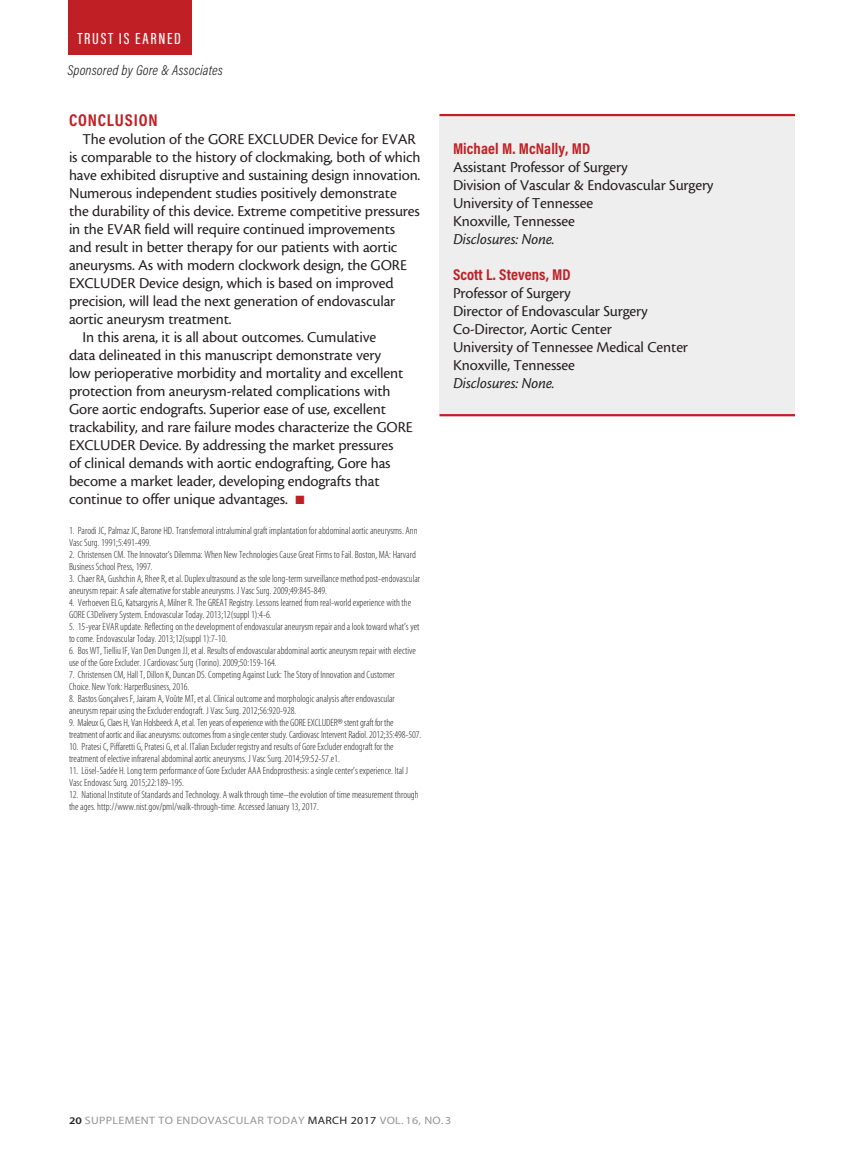
<style>
.page{position:relative;width:864px;height:1161px;background:#fff}
.page>*{position:absolute;margin:0;border:0;box-sizing:border-box;transform-origin:0 0}
.subhead{font:700 17.25px "Acumin Pro Cond";letter-spacing:.05em;color:#c02025}
.t1{font:500 16.5px "Acumin Pro Extra Cond";letter-spacing:.09em;color:#fff;scale:1.1 1}
.body{font:15.75px/18px "Cronos MM 408 10";letter-spacing:-.01em;color:#231f20}
.bio_info{font:15.75px "Cronos MM 408 10";letter-spacing:-.01em;color:#231f20}
.bio_name{font:700 15.75px "Acumin Pro Cond";letter-spacing:.005em;color:#c02025}
.bio_info-2{font:15.75px "Cronos MM It 408 10";letter-spacing:-.01em;color:#231f20}
.t2{font:italic 300 14.25px "Acumin Pro Cond";letter-spacing:.01em;color:#231f20}
.t3{font:10.8px "Myriad MM 400 600";letter-spacing:.025em;color:#939598;scale:1.11 1}
.footnote{font:10.5px/12px "Myriad MM 215 300";color:#231f20}
.s1{color:#c02025}
.s2{font-family:"Myriad MM 565 600";font-size:10.2px;color:#231f20}
.s3{color:#231f20}
</style>
<div class="page">
<div style="left:68px;top:0;width:123px;height:54px;background:#c02025"></div>
<div style="left:440px;top:115px;width:355px;height:300px;background:#eeeeef"></div>
<hr style="left:440px;top:114px;width:355px;height:2px;background:#c02025">
<hr style="left:440px;top:414px;width:355px;height:2px;background:#c02025">
<h2 class="t1" style="left:78px;top:28px;width:95px">TRUST IS EARNED</h2>
<h3 class="t2" style="left:68px;top:61px;width:157px">Sponsored by Gore &amp; Associates</h3>
<p class="subhead" style="left:69px;top:109px;width:90px">CONCLUSION</p>
<p class="body" style="left:69px;top:130px;width:353px;text-indent:13px">The evolution of the GORE EXCLUDER Device for EVAR is comparable to the history of clockmaking, both of which have exhibited disruptive and sustaining design innovation.<br>Numerous independent studies positively demonstrate<br>the durability of this device. Extreme competitive pressures in the EVAR field will require continued improvements and result in better therapy for our patients with aortic aneurysms. As with modern clockwork design, the GORE EXCLUDER Device design, which is based on improved precision, will lead the next generation of endovascular aortic aneurysm treatment.</p>
<p class="body" style="left:69px;top:328px;width:345px;text-indent:14px">In this arena, it is all about outcomes. Cumulative<br>data delineated in this manuscript demonstrate very<br>low perioperative morbidity and mortality and excellent protection from aneurysm-related complications with Gore aortic endografts. Superior ease of use, excellent trackability, and rare failure modes characterize the GORE EXCLUDER Device. By addressing the market pressures<br>of clinical demands with aortic endografting, Gore has become a market leader, developing endografts that continue to offer unique advantages. <span class="s1">■</span></p>
<p class="footnote" style="left:69px;top:525px;width:350px">1. Parodi JC, Palmaz JC, Barone HD. Transfemoral intraluminal graft implantation for abdominal aortic aneurysms. Ann<br>Vasc Surg. 1991;5:491-499.</p>
<p class="footnote" style="left:69px;top:549px;width:348px">2. Christensen CM. The Innovator’s Dilemma: When New Technologies Cause Great Firms to Fail. Boston, MA: Harvard<br>Business School Press,1997.</p>
<p class="footnote" style="left:69px;top:573px;width:353px">3. Chaer RA, Gushchin A, Rhee R, et al. Duplex ultrasound as the sole long-term surveillance method post-endovascular aneurysm repair: A safe alternative for stable aneurysms. J Vasc Surg. 2009;49:845-849.</p>
<p class="footnote" style="left:69px;top:597px;width:344px">4. Verhoeven ELG, Katsargyris A, Milner R. The GREAT Registry. Lessons learned from real-world experience with the<br>GORE C3Delivery System. Endovascular Today. 2013;12(suppl 1):4-6.</p>
<p class="footnote" style="left:69px;top:621px;width:352px">5. 15-year EVAR update. Reflecting on the development of endovascular aneurysm repair and a look toward what’s yet to come. Endovascular Today. 2013;12(suppl 1):7-10.</p>
<p class="footnote" style="left:69px;top:645px;width:348px">6. Bos WT, Tielliu IF, Van Den Dungen JJ, et al. Results of endovascular abdominal aortic aneurysm repair with elective use of the Gore Excluder. J Cardiovasc Surg (Torino). 2009;50:159-164.</p>
<p class="footnote" style="left:69px;top:669px;width:327px">7. Christensen CM, Hall T, Dillon K, Duncan DS. Competing Against Luck: The Story of Innovation and Customer<br>Choice. New York: HarperBusiness,2016.</p>
<p class="footnote" style="left:69px;top:693px;width:327px">8. Bastos Gonçalves F, Jairam A, Voûte MT, et al. Clinical outcome and morphologic analysis after endovascular aneurysm repair using the Excluder endograft. J Vasc Surg. 2012;56:920-928.</p>
<p class="footnote" style="left:69px;top:717px;width:354px">9. Maleux G, Claes H, Van Holsbeeck A, et al. Ten years of experience with the GORE EXCLUDER® stent graft for the treatment of aortic and iliac aneurysms: outcomes from a single center study. Cardiovasc Intervent Radiol. 2012;35:498-507.</p>
<p class="footnote" style="left:69px;top:741px;width:326px">10. Pratesi C, Piffaretti G, Pratesi G, et al. ITalian Excluder registry and results of Gore Excluder endograft for the treatment of elective infrarenal abdominal aortic aneurysms. J Vasc Surg. 2014;59:52-57.e1.</p>
<p class="footnote" style="left:69px;top:765px;width:341px">11. Lösel-Sadée H. Long term performance of Gore Excluder AAA Endoprosthesis: a single center’s experience. Ital J<br>Vasc Endovasc Surg. 2015;22:189-195.</p>
<p class="footnote" style="left:69px;top:789px;width:351px">12. National Institute of Standards and Technology. A walk through time–the evolution of time measurement through the ages. http://www.nist.gov/pml/walk-through-time. Accessed January 13, 2017.</p>
<p class="bio_name" style="left:453px;top:138px;width:139px">Michael M. McNally, MD</p>
<p class="bio_info" style="left:453px;top:158px;width:176px">Assistant Professor of Surgery</p>
<p class="bio_info" style="left:453px;top:176px;width:262px">Division of Vascular &amp; Endovascular Surgery</p>
<p class="bio_info" style="left:453px;top:194px;width:142px">University of Tennessee</p>
<p class="bio_info" style="left:453px;top:212px;width:123px">Knoxville, Tennessee</p>
<p class="bio_info-2" style="left:453px;top:230px;width:103px">Disclosures: None.</p>
<p class="bio_name" style="left:453px;top:264px;width:119px">Scott L. Stevens, MD</p>
<p class="bio_info" style="left:453px;top:284px;width:119px">Professor of Surgery</p>
<p class="bio_info" style="left:453px;top:302px;width:196px">Director of Endovascular Surgery</p>
<p class="bio_info" style="left:453px;top:320px;width:160px">Co-Director, Aortic Center</p>
<p class="bio_info" style="left:453px;top:338px;width:237px">University of Tennessee Medical Center</p>
<p class="bio_info" style="left:453px;top:356px;width:123px">Knoxville, Tennessee</p>
<p class="bio_info-2" style="left:453px;top:374px;width:103px">Disclosures: None.</p>
<p class="t3" style="left:69px;top:1115px;width:346px"><span class="s2">20</span> SUPPLEMENT TO ENDOVASCULAR TODAY <span class="s3">MARCH 2017</span> VOL. 16, NO. 3</p>
</div>
